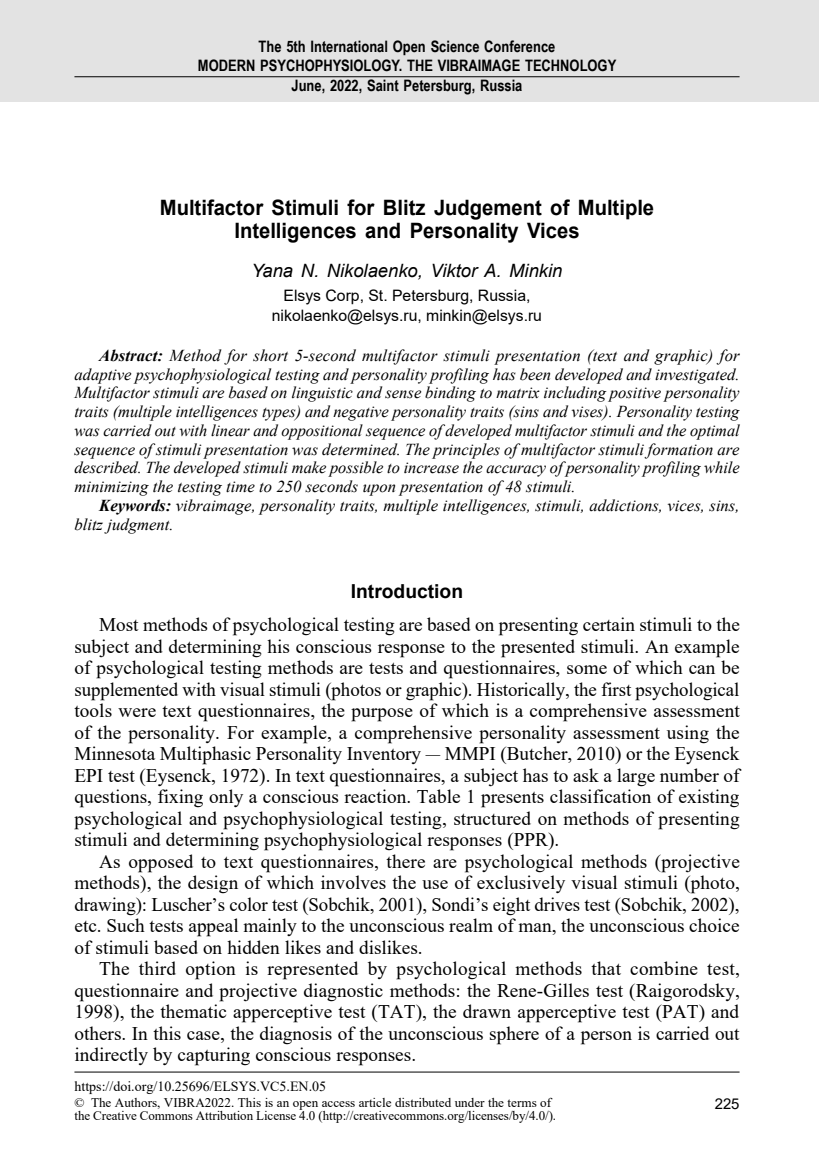
<style>
.page{position:relative;width:819px;height:1166px;background:#fff}
.page>*{position:absolute;margin:0;border:0;box-sizing:border-box;transform-origin:0 0}
.t1{font:700 21.18px/23.8px "Arial";color:#000;text-align:center;scale:.95 1}
.t2{font:19.25px/21.5px "Times New Roman";color:#000;text-align:justify}
.t3{font:700 19.25px "Arial";color:#000}
.t4{font:italic 18.38px "Arial";color:#000}
.t5{font:italic 16.62px/18.7px "Times New Roman";color:#000;text-align:justify}
.t6{font:700 15.75px/19.2px "Arial Narrow";color:#000;text-align:center}
.t7{font:15.75px/19.4px "Arial";color:#000;text-align:center}
.t8{font:14.88px "Arial";color:#000}
.t9{font:14px "Times New Roman";color:#000}
.t10{font:13.12px/13.1px "Times New Roman";letter-spacing:-.005em;color:#000}
.s1{font-weight:700}
</style>
<div class="page">
<div style="left:0;top:0;width:819px;height:102px;background:#e3e3e3"></div>
<hr style="left:74px;top:76px;width:665px;height:1px;background:#000">
<hr style="left:74px;top:1071px;width:665px;height:1px;background:#000">
<p class="t6" style="left:198px;top:36px;width:420px">The 5th International Open Science Conference<br>MODERN PSYCHOPHYSIOLOGY. THE VIBRAIMAGE TECHNOLOGY<br>June, 2022, Saint Petersburg, Russia</p>
<p class="t1" style="left:160px;top:195px;width:522px">Multifactor Stimuli for Blitz Judgement of Multiple<br>Intelligences and Personality Vices</p>
<p class="t4" style="left:251px;top:258px;width:312px">Yana N. Nikolaenko, Viktor A. Minkin</p>
<p class="t7" style="left:272px;top:286px;width:272px">Elsys Corp, St. Petersburg, Russia, nikolaenko@elsys.ru, minkin@elsys.ru</p>
<p class="t5" style="left:74px;top:346px;width:666px;text-indent:25px"><span class="s1">Abstract:</span> Method for short 5-second multifactor stimuli presentation (text and graphic) for adaptive psychophysiological testing and personality profiling has been developed and investigated.<br>Multifactor stimuli are based on linguistic and sense binding to matrix including positive personality traits (multiple intelligences types) and negative personality traits (sins and vises). Personality testing was carried out with linear and oppositional sequence of developed multifactor stimuli and the optimal sequence of stimuli presentation was determined. The principles of multifactor stimuli formation are described. The developed stimuli make possible to increase the accuracy of personality profiling while minimizing the testing time to 250 seconds upon presentation of 48 stimuli.</p>
<p class="t5" style="left:74px;top:495px;width:666px;text-indent:25px"><span class="s1">Keywords:</span> vibraimage, personality traits, multiple intelligences, stimuli, addictions, vices, sins, blitz judgment.</p>
<p class="t3" style="left:351px;top:578px;width:114px">Introduction</p>
<p class="t2" style="left:74px;top:613px;width:667px;text-indent:25px">Most methods of psychological testing are based on presenting certain stimuli to the subject and determining his conscious response to the presented stimuli. An example of psychological testing methods are tests and questionnaires, some of which can be supplemented with visual stimuli (photos or graphic). Historically, the first psychological tools were text questionnaires, the purpose of which is a comprehensive assessment of the personality. For example, a comprehensive personality assessment using the Minnesota Multiphasic Personality Inventory — MMPI (Butcher, 2010) or the Eysenck EPI test (Eysenck, 1972). In text questionnaires, a subject has to ask a large number of questions, fixing only a conscious reaction. Table 1 presents classification of existing psychological and psychophysiological testing, structured on methods of presenting stimuli and determining psychophysiological responses (PPR).</p>
<p class="t2" style="left:74px;top:850px;width:667px;text-indent:25px">As opposed to text questionnaires, there are psychological methods (projective methods), the design of which involves the use of exclusively visual stimuli (photo, drawing): Luscher’s color test (Sobchik, 2001), Sondi’s eight drives test (Sobchik, 2002), etc. Such tests appeal mainly to the unconscious realm of man, the unconscious choice of stimuli based on hidden likes and dislikes.</p>
<p class="t2" style="left:74px;top:957px;width:667px;text-indent:25px">The third option is represented by psychological methods that combine test, questionnaire and projective diagnostic methods: the Rene-Gilles test (Raigorodsky, 1998), the thematic apperceptive test (TAT), the drawn apperceptive test (PAT) and others. In this case, the diagnosis of the unconscious sphere of a person is carried out indirectly by capturing conscious responses.</p>
<p class="t9" style="left:74px;top:1076px;width:253px">https://doi.org/10.25696/ELSYS.VC5.EN.05</p>
<p class="t10" style="left:74px;top:1095px;width:483px">© The Authors, VIBRA2022. This is an open access article distributed under the terms of the Creative Commons Attribution License 4.0 (http://creativecommons.org/licenses/by/4.0/).</p>
<p class="t8" style="left:714px;top:1093px;width:26px">225</p>
</div>
